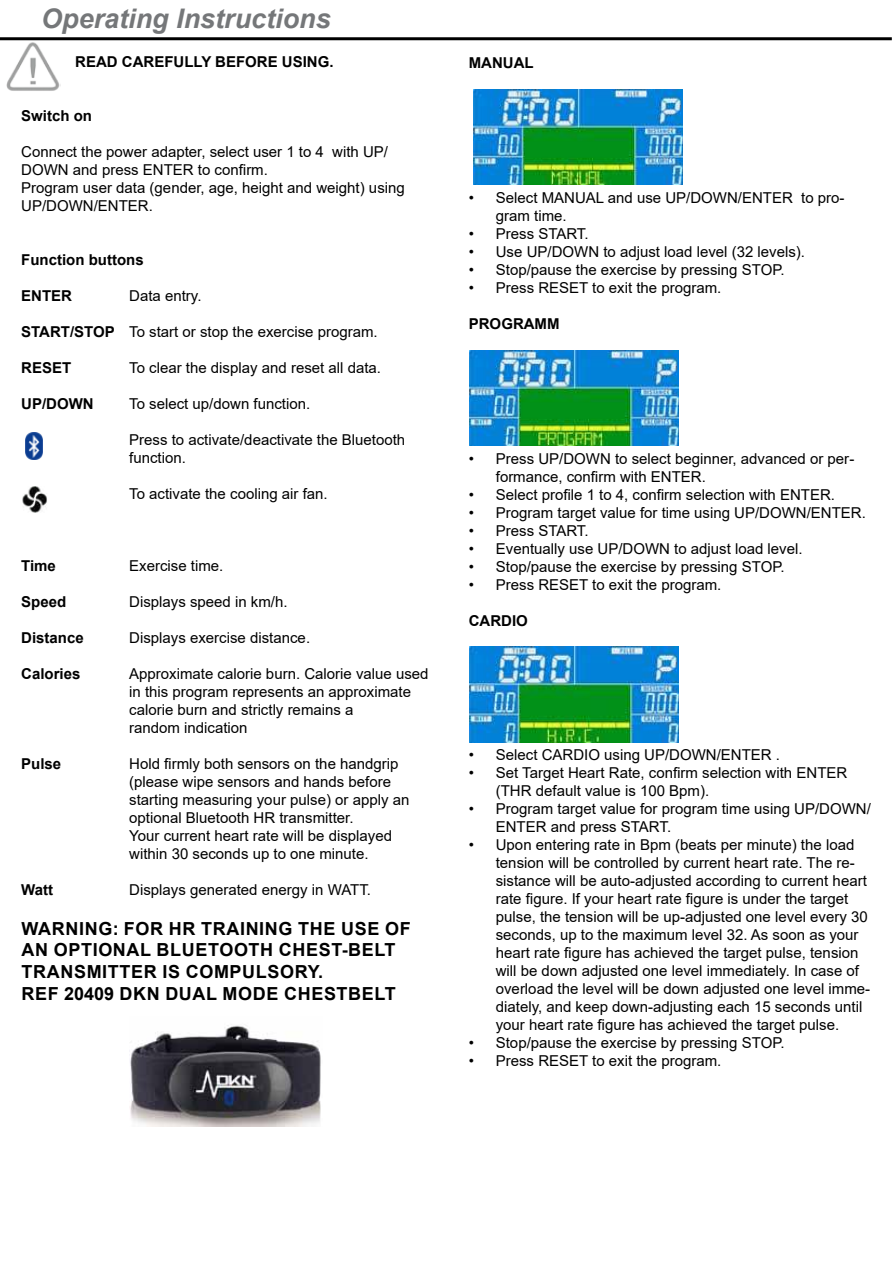
<style>
.page{position:relative;width:893px;height:1263px;background:#fff}
.page>*{position:absolute;margin:0;border:0;box-sizing:border-box;transform-origin:0 0}
.t1{font:italic 700 27px "Arial";color:#757779}
.t2{font:700 18px/21.6px "Arial";letter-spacing:.035em;color:#000}
.t3{font:15px/18px "Arial";color:#000}
.t4{font:700 15px "Arial";color:#000}
.s1{font-weight:700}
</style>
<div class="page">
<svg style="left:0;top:37px;width:892px;height:3px;background:#161616"></svg>
<img style="left:473px;top:89px;width:210px;height:96px">
<img style="left:469px;top:350px;width:210px;height:96px">
<img style="left:469px;top:647px;width:210px;height:95px">
<img style="left:6px;top:37px;width:54px;height:54px">
<img style="left:130px;top:1025px;width:191px;height:101px">
<img style="left:25px;top:433px;width:18px;height:26px">
<img style="left:22px;top:486px;width:25px;height:27px">
<h1 class="t1" style="left:41px;top:8px;width:291px">Operating Instructions</h1>
<p class="t4" style="left:75px;top:56px;width:260px">READ CAREFULLY BEFORE USING.</p>
<p class="t4" style="left:21px;top:110px;width:72px">Switch on</p>
<p class="t3" style="left:21px;top:144px;width:385px">Connect the power adapter, select user 1 to 4 with UP/ DOWN and press ENTER to confirm.<br>Program user data (gender, age, height and weight) using UP/DOWN/ENTER.</p>
<p class="t4" style="left:21px;top:254px;width:124px">Function buttons</p>
<p class="t4" style="left:21px;top:290px;width:52px">ENTER</p>
<p class="t3" style="left:129px;top:288px;width:74px">Data entry.</p>
<p class="t3" style="left:21px;top:324px;width:358px"><span class="s1">START/STOP</span> To start or stop the exercise program.</p>
<p class="t4" style="left:21px;top:362px;width:52px">RESET</p>
<p class="t3" style="left:129px;top:360px;width:253px">To clear the display and reset all data.</p>
<p class="t4" style="left:21px;top:398px;width:74px">UP/DOWN</p>
<p class="t3" style="left:129px;top:396px;width:182px">To select up/down function.</p>
<p class="t3" style="left:129px;top:432px;width:277px">Press to activate/deactivate the Bluetooth function.</p>
<p class="t3" style="left:129px;top:486px;width:200px">To activate the cooling air fan.</p>
<p class="t4" style="left:21px;top:560px;width:36px">Time</p>
<p class="t3" style="left:129px;top:558px;width:96px">Exercise time.</p>
<p class="t4" style="left:21px;top:596px;width:47px">Speed</p>
<p class="t3" style="left:129px;top:594px;width:160px">Displays speed in km/h.</p>
<p class="t4" style="left:21px;top:632px;width:64px">Distance</p>
<p class="t3" style="left:129px;top:630px;width:182px">Displays exercise distance.</p>
<p class="t4" style="left:21px;top:668px;width:61px">Calories</p>
<p class="t3" style="left:129px;top:666px;width:301px">Approximate calorie burn. Calorie value used in this program represents an approximate calorie burn and strictly remains a<br>random indication</p>
<p class="t4" style="left:21px;top:758px;width:42px">Pulse</p>
<p class="t3" style="left:129px;top:755px;width:282px">Hold firmly both sensors on the handgrip (please wipe sensors and hands before starting measuring your pulse) or apply an optional Bluetooth HR transmitter.<br>Your current heart rate will be displayed within 30 seconds up to one minute.</p>
<p class="t4" style="left:21px;top:884px;width:33px">Watt</p>
<p class="t3" style="left:129px;top:882px;width:243px">Displays generated energy in WATT.</p>
<p class="t2" style="left:22px;top:919px;width:391px">WARNING: FOR HR TRAINING THE USE OF<br>AN OPTIONAL BLUETOOTH CHEST-BELT<br>TRANSMITTER IS COMPULSORY.<br>REF 20409 DKN DUAL MODE CHESTBELT</p>
<p class="t4" style="left:469px;top:57px;width:66px">MANUAL</p>
<p class="t3" style="left:496px;top:188px;width:350px;text-indent:-27px">• Select MANUAL and use UP/DOWN/ENTER to pro&shy;gram time.</p>
<p class="t3" style="left:469px;top:224px;width:121px">• Press START.</p>
<p class="t3" style="left:469px;top:242px;width:338px">• Use UP/DOWN to adjust load level (32 levels).</p>
<p class="t3" style="left:469px;top:260px;width:317px">• Stop/pause the exercise by pressing STOP.</p>
<p class="t3" style="left:469px;top:278px;width:254px">• Press RESET to exit the program.</p>
<p class="t4" style="left:469px;top:318px;width:92px">PROGRAMM</p>
<p class="t3" style="left:496px;top:449px;width:360px;text-indent:-27px">• Press UP/DOWN to select beginner, advanced or per&shy;formance, confirm with ENTER.</p>
<p class="t3" style="left:469px;top:485px;width:368px">• Select profile 1 to 4, confirm selection with ENTER.</p>
<p class="t3" style="left:469px;top:503px;width:399px">• Program target value for time using UP/DOWN/ENTER.</p>
<p class="t3" style="left:469px;top:521px;width:121px">• Press START.</p>
<p class="t3" style="left:469px;top:539px;width:335px">• Eventually use UP/DOWN to adjust load level.</p>
<p class="t3" style="left:469px;top:557px;width:317px">• Stop/pause the exercise by pressing STOP.</p>
<p class="t3" style="left:469px;top:575px;width:254px">• Press RESET to exit the program.</p>
<p class="t4" style="left:469px;top:615px;width:61px">CARDIO</p>
<p class="t3" style="left:469px;top:746px;width:313px">• Select CARDIO using UP/DOWN/ENTER .</p>
<p class="t3" style="left:496px;top:764px;width:353px;text-indent:-27px">• Set Target Heart Rate, confirm selection with ENTER (THR default value is 100 Bpm).</p>
<p class="t3" style="left:496px;top:800px;width:377px;text-indent:-27px">• Program target value for program time using UP/DOWN/<br>ENTER and press START.</p>
<p class="t3" style="left:496px;top:836px;width:376px;text-indent:-27px">• Upon entering rate in Bpm (beats per minute) the load tension will be controlled by current heart rate. The re&shy;sistance will be auto-adjusted according to current heart rate figure. If your heart rate figure is under the target pulse, the tension will be up-adjusted one level every 30 seconds, up to the maximum level 32. As soon as your heart rate figure has achieved the target pulse, tension will be down adjusted one level immediately. In case of overload the level will be down adjusted one level imme&shy;diately, and keep down-adjusting each 15 seconds until your heart rate figure has achieved the target pulse.</p>
<p class="t3" style="left:469px;top:1034px;width:317px">• Stop/pause the exercise by pressing STOP.</p>
<p class="t3" style="left:469px;top:1052px;width:254px">• Press RESET to exit the program.</p>
</div>
